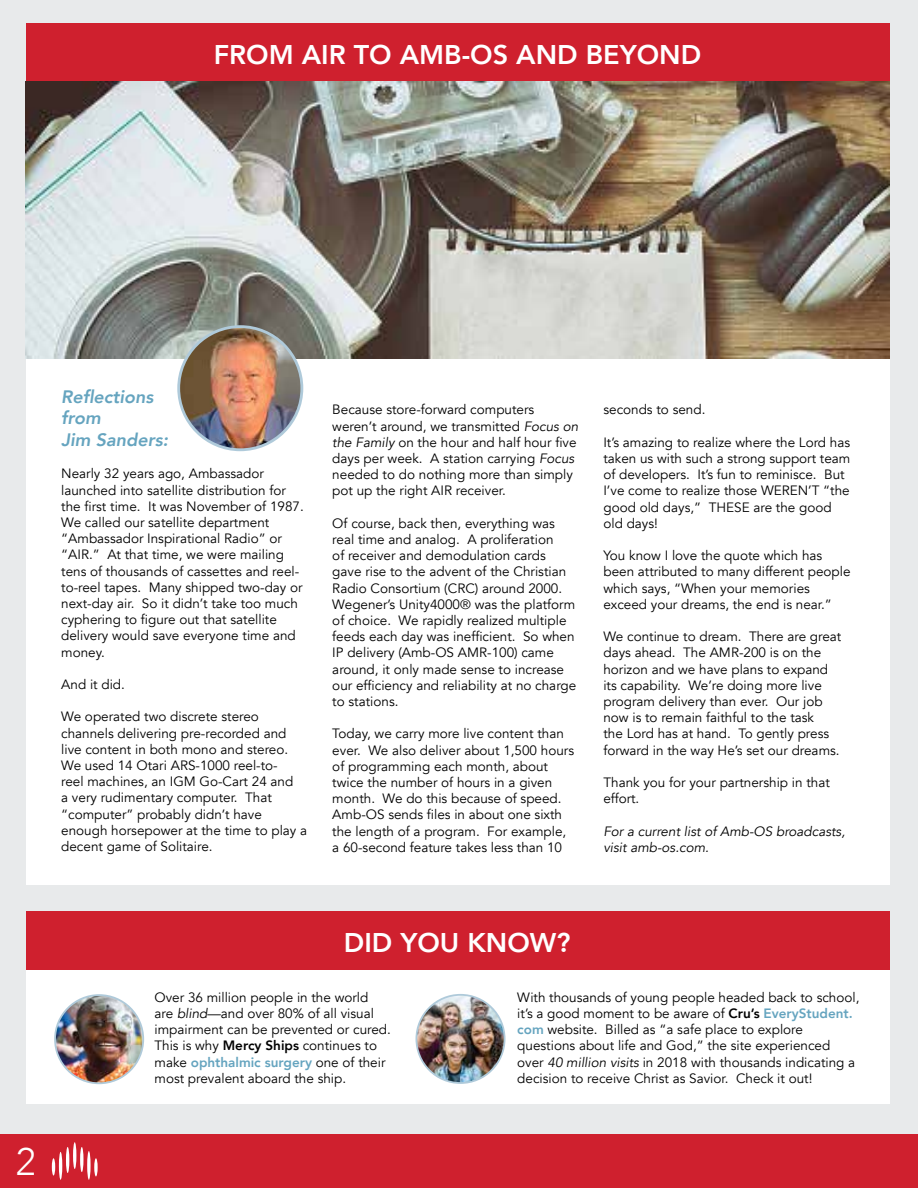
<style>
.page{position:relative;width:918px;height:1188px;background:#e8eaeb}
.page>*{position:absolute;margin:0;border:0;box-sizing:border-box;transform-origin:0 0}
.t1{font:300 38.25px "Avenir";color:#fff}
.t2{font:800 27px "Avenir";color:#fff}
.t3{font:italic 800 18px/21.6px "Avenir";color:#65a4bf}
.t4{font:13.5px/16.2px "Avenir";color:#000}
.t5{font:italic 13.5px/16.2px "Avenir";color:#000}
.s1{font-style:italic}
.s2{font-weight:800}
.s3{font-weight:800;color:#65a4bf}
</style>
<div class="page">
<div style="left:0;top:1134px;width:918px;height:54px;background:#cf202e"></div>
<hr style="left:73px;top:1142px;width:3px;height:27px;background:#fff;border-radius:50%">
<svg style="left:80px;top:1147px;width:4px;height:25px"></svg>
<svg style="left:87px;top:1151px;width:4px;height:29px"></svg>
<svg style="left:94px;top:1158px;width:4px;height:18px"></svg>
<hr style="left:52px;top:1158px;width:3px;height:18px;background:#fff;border-radius:50%">
<hr style="left:59px;top:1152px;width:3px;height:28px;background:#fff;border-radius:50%">
<hr style="left:66px;top:1147px;width:3px;height:26px;background:#fff;border-radius:50%">
<div style="left:26px;top:37px;width:864px;height:847px;background:#fff"></div>
<div style="left:26px;top:23px;width:864px;height:59px;background:#cf202e"></div>
<div style="left:26px;top:911px;width:863px;height:193px;background:#fff"></div>
<div style="left:26px;top:911px;width:863px;height:59px;background:#cf202e"></div>
<img style="left:55px;top:995px;width:88px;height:88px;border-radius:44px">
<div style="left:54px;top:994px;width:90px;height:90px;border:2px solid #afcada;border-radius:50%"></div>
<img style="left:416px;top:995px;width:89px;height:88px;border-radius:44px">
<div style="left:416px;top:994px;width:90px;height:90px;border:2px solid #afcada;border-radius:50%"></div>
<img style="left:26px;top:82px;width:863px;height:276px">
<img style="left:179px;top:327px;width:123px;height:123px;border-radius:62px">
<div style="left:177px;top:325px;width:126px;height:126px;border:3px solid #afcada;border-radius:50%"></div>
<h2 class="t2" style="left:214px;top:34px;width:489px">FROM AIR TO AMB-OS AND BEYOND</h2>
<h3 class="t3" style="left:61px;top:386px;width:108px">Reflections from<br>Jim Sanders:</h3>
<p class="t4" style="left:61px;top:466px;width:244px">Nearly 32 years ago, Ambassador launched into satellite distribution for the first time. It was November of 1987.<br>We called our satellite department “Ambassador Inspirational Radio” or “AIR.” At that time, we were mailing tens of thousands of cassettes and reel&shy;to-reel tapes. Many shipped two-day or next-day air. So it didn’t take too much cyphering to figure out that satellite delivery would save everyone time and money.</p>
<p class="t4" style="left:61px;top:676px;width:65px">And it did.</p>
<p class="t4" style="left:61px;top:709px;width:247px">We operated two discrete stereo channels delivering pre-recorded and live content in both mono and stereo.<br>We used 14 Otari ARS-1000 reel-to-<br>reel machines, an IGM Go-Cart 24 and<br>a very rudimentary computer. That “computer” probably didn’t have enough horsepower at the time to play a decent game of Solitaire.</p>
<p class="t4" style="left:332px;top:402px;width:248px">Because store-forward computers weren’t around, we transmitted <span class="s1">Focus on the Family</span> on the hour and half hour five days per week. A station carrying <span class="s1">Focus </span>needed to do nothing more than simply pot up the right AIR receiver.</p>
<p class="t4" style="left:332px;top:515px;width:245px">Of course, back then, everything was real time and analog. A proliferation<br>of receiver and demodulation cards gave rise to the advent of the Christian Radio Consortium (CRC) around 2000.<br>Wegener’s Unity4000® was the platform of choice. We rapidly realized multiple feeds each day was inefficient. So when IP delivery (Amb-OS AMR-100) came around, it only made sense to increase our efficiency and reliability at no charge to stations.</p>
<p class="t4" style="left:332px;top:726px;width:243px">Today, we carry more live content than ever. We also deliver about 1,500 hours of programming each month, about twice the number of hours in a given month. We do this because of speed.<br>Amb-OS sends files in about one sixth the length of a program. For example, a 60-second feature takes less than 10</p>
<p class="t4" style="left:603px;top:402px;width:104px">seconds to send.</p>
<p class="t4" style="left:603px;top:434px;width:249px">It’s amazing to realize where the Lord has taken us with such a strong support team of developers. It’s fun to reminisce. But I’ve come to realize those WEREN’T “the good old days,” THESE are the good old days!</p>
<p class="t4" style="left:603px;top:548px;width:249px">You know I love the quote which has been attributed to many different people which says, “When your memories exceed your dreams, the end is near.”</p>
<p class="t4" style="left:603px;top:629px;width:240px">We continue to dream. There are great days ahead. The AMR-200 is on the horizon and we have plans to expand its capability. We’re doing more live program delivery than ever. Our job now is to remain faithful to the task<br>the Lord has at hand. To gently press forward in the way He’s set our dreams.</p>
<p class="t4" style="left:603px;top:775px;width:228px">Thank you for your partnership in that effort.</p>
<p class="t5" style="left:603px;top:823px;width:243px">For a current list of Amb-OS broadcasts, visit amb-os.com.</p>
<h1 class="t1" style="left:16px;top:1139px;width:21px">2</h1>
<h2 class="t2" style="left:344px;top:922px;width:228px">DID YOU KNOW?</h2>
<p class="t4" style="left:154px;top:989px;width:238px">Over 36 million people in the world<br>are <span class="s1">blind</span>—and over 80% of all visual impairment can be prevented or cured.<br>This is why <span class="s2">Mercy Ships</span> continues to make <span class="s3">ophthalmic surgery</span> one of their most prevalent aboard the ship.</p>
<p class="t4" style="left:517px;top:989px;width:344px">With thousands of young people headed back to school, it’s a good moment to be aware of <span class="s2">Cru’s</span> <span class="s3">EveryStudent. com</span> website. Billed as “a safe place to explore questions about life and God,” the site experienced over <span class="s1">40 million visits</span> in 2018 with thousands indicating a decision to receive Christ as Savior. Check it out!</p>
</div>
